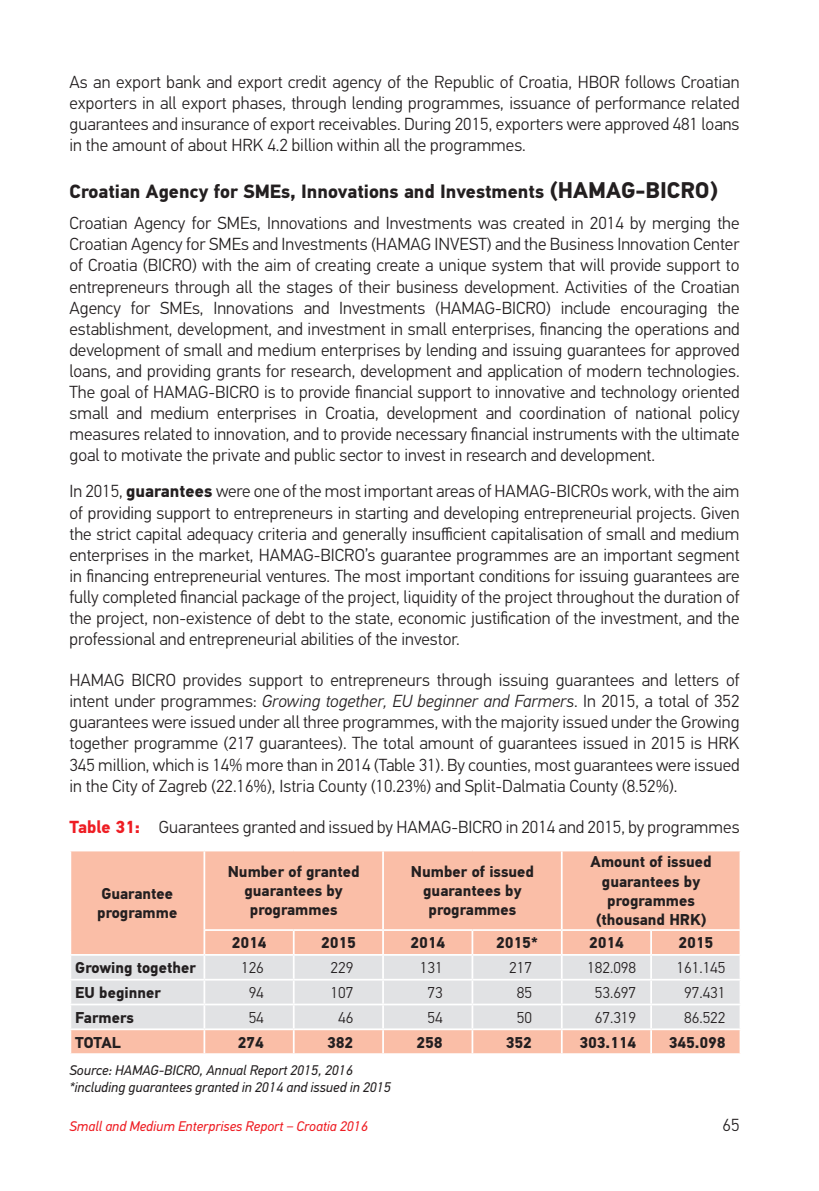
<style>
.page{position:relative;width:819px;height:1191px;background:#fff}
.page>*{position:absolute;margin:0;border:0;box-sizing:border-box;transform-origin:0 0}
.t1{font:700 19.25px "PF Din Text Pro";color:#231f20}
.t2{font:300 17.5px/21.2px "PF Din Text Pro";color:#231f20;text-align:justify}
.t3{font:700 15.75px/19.2px "PF Din Text Pro";color:#231f20;text-align:center}
.t4{font:300 15.75px "PF Din Text Pro";color:#231f20}
.t5{font:italic 14px/17px "PF Din Text Pro";color:#231f20}
.t6{font:italic 14px "PF Din Text Pro";color:#ee1d23}
.s1{font-size:22.75px}
.s2{font-weight:700}
.s3{font-style:italic}
.s4{font-weight:700;color:#ee1d23}
</style>
<div class="page">
<div style="left:71px;top:851px;width:668px;height:202px;background:#fabea7"></div>
<div style="left:71px;top:955px;width:668px;height:73px;background:#e1e2e4"></div>
<hr style="left:203px;top:851px;width:2px;height:78px;background:#fff">
<hr style="left:382px;top:851px;width:2px;height:78px;background:#fff">
<hr style="left:561px;top:851px;width:1px;height:78px;background:#fff">
<hr style="left:203px;top:929px;width:91px;height:2px;background:#fff">
<hr style="left:203px;top:931px;width:2px;height:23px;background:#fff">
<hr style="left:294px;top:929px;width:89px;height:2px;background:#fff">
<hr style="left:383px;top:929px;width:89px;height:2px;background:#fff">
<hr style="left:382px;top:931px;width:2px;height:23px;background:#fff">
<hr style="left:472px;top:929px;width:89px;height:2px;background:#fff">
<hr style="left:471px;top:931px;width:2px;height:23px;background:#fff">
<hr style="left:561px;top:929px;width:90px;height:2px;background:#fff">
<hr style="left:651px;top:929px;width:90px;height:2px;background:#fff">
<hr style="left:650px;top:931px;width:2px;height:23px;background:#fff">
<hr style="left:69px;top:954px;width:135px;height:1px;background:#fff">
<hr style="left:204px;top:954px;width:90px;height:1px;background:#fff">
<hr style="left:203px;top:955px;width:2px;height:23px;background:#fff">
<hr style="left:294px;top:954px;width:89px;height:1px;background:#fff">
<hr style="left:383px;top:954px;width:89px;height:1px;background:#fff">
<hr style="left:382px;top:955px;width:2px;height:23px;background:#fff">
<hr style="left:472px;top:954px;width:89px;height:1px;background:#fff">
<hr style="left:471px;top:955px;width:2px;height:23px;background:#fff">
<hr style="left:561px;top:954px;width:90px;height:1px;background:#fff">
<hr style="left:651px;top:954px;width:90px;height:1px;background:#fff">
<hr style="left:650px;top:955px;width:2px;height:23px;background:#fff">
<hr style="left:69px;top:978px;width:135px;height:2px;background:#fff">
<hr style="left:204px;top:978px;width:90px;height:2px;background:#fff">
<hr style="left:203px;top:980px;width:2px;height:23px;background:#fff">
<hr style="left:294px;top:978px;width:89px;height:2px;background:#fff">
<hr style="left:383px;top:978px;width:89px;height:2px;background:#fff">
<hr style="left:382px;top:980px;width:2px;height:23px;background:#fff">
<hr style="left:472px;top:978px;width:89px;height:2px;background:#fff">
<hr style="left:471px;top:980px;width:2px;height:23px;background:#fff">
<hr style="left:561px;top:978px;width:90px;height:2px;background:#fff">
<hr style="left:651px;top:978px;width:90px;height:2px;background:#fff">
<hr style="left:650px;top:980px;width:2px;height:23px;background:#fff">
<hr style="left:69px;top:1003px;width:135px;height:2px;background:#fff">
<hr style="left:204px;top:1003px;width:90px;height:2px;background:#fff">
<hr style="left:203px;top:1005px;width:2px;height:23px;background:#fff">
<hr style="left:294px;top:1003px;width:89px;height:2px;background:#fff">
<hr style="left:383px;top:1003px;width:89px;height:2px;background:#fff">
<hr style="left:382px;top:1005px;width:2px;height:23px;background:#fff">
<hr style="left:472px;top:1003px;width:89px;height:2px;background:#fff">
<hr style="left:471px;top:1005px;width:2px;height:23px;background:#fff">
<hr style="left:561px;top:1003px;width:90px;height:2px;background:#fff">
<hr style="left:651px;top:1003px;width:90px;height:2px;background:#fff">
<hr style="left:650px;top:1005px;width:2px;height:23px;background:#fff">
<hr style="left:69px;top:1028px;width:135px;height:2px;background:#fff">
<hr style="left:204px;top:1028px;width:90px;height:2px;background:#fff">
<hr style="left:203px;top:1030px;width:2px;height:23px;background:#fff">
<hr style="left:294px;top:1028px;width:89px;height:2px;background:#fff">
<svg style="left:293px;top:931px;width:1px;height:122px"></svg>
<hr style="left:383px;top:1028px;width:89px;height:2px;background:#fff">
<hr style="left:382px;top:1030px;width:2px;height:23px;background:#fff">
<hr style="left:472px;top:1028px;width:89px;height:2px;background:#fff">
<hr style="left:471px;top:1030px;width:2px;height:23px;background:#fff">
<hr style="left:561px;top:1028px;width:90px;height:2px;background:#fff">
<svg style="left:561px;top:931px;width:1px;height:122px"></svg>
<hr style="left:651px;top:1028px;width:90px;height:2px;background:#fff">
<hr style="left:650px;top:1030px;width:2px;height:23px;background:#fff">
<p class="t2" style="left:69px;top:72px;width:671px">As an export bank and export credit agency of the Republic of Croatia, HBOR follows Croatian exporters in all export phases, through lending programmes, issuance of performance related guarantees and insurance of export receivables. During 2015, exporters were approved 481 loans in the amount of about HRK 4.2 billion within all the programmes.</p>
<p class="t1" style="left:69px;top:184px;width:650px">Croatian Agency for SMEs, Innovations and Investments <span class="s1">(HAMAG-BICRO)</span></p>
<p class="t2" style="left:69px;top:214px;width:671px">Croatian Agency for SMEs, Innovations and Investments was created in 2014 by merging the Croatian Agency for SMEs and Investments (HAMAG INVEST) and the Business Innovation Center of Croatia (BICRO) with the aim of creating create a unique system that will provide support to entrepreneurs through all the stages of their business development. Activities of the Croatian Agency for SMEs, Innovations and Investments (HAMAG-BICRO) include encouraging the establishment, development, and investment in small enterprises, financing the operations and development of small and medium enterprises by lending and issuing guarantees for approved loans, and providing grants for research, development and application of modern technologies.<br>The goal of HAMAG-BICRO is to provide financial support to innovative and technology oriented small and medium enterprises in Croatia, development and coordination of national policy measures related to innovation, and to provide necessary financial instruments with the ultimate goal to motivate the private and public sector to invest in research and development.</p>
<p class="t2" style="left:69px;top:482px;width:671px">In 2015, <span class="s2">guarantees</span> were one of the most important areas of HAMAG-BICROs work, with the aim of providing support to entrepreneurs in starting and developing entrepreneurial projects. Given the strict capital adequacy criteria and generally insufficient capitalisation of small and medium enterprises in the market, HAMAG-BICRO’s guarantee programmes are an important segment in financing entrepreneurial ventures. The most important conditions for issuing guarantees are fully completed financial package of the project, liquidity of the project throughout the duration of the project, non-existence of debt to the state, economic justification of the investment, and the professional and entrepreneurial abilities of the investor.</p>
<p class="t2" style="left:69px;top:671px;width:671px">HAMAG BICRO provides support to entrepreneurs through issuing guarantees and letters of intent under programmes: <span class="s3">Growing together, EU beginner and Farmers</span>. In 2015, a total of 352 guarantees were issued under all three programmes, with the majority issued under the Growing together programme (217 guarantees). The total amount of guarantees issued in 2015 is HRK 345 million, which is 14% more than in 2014 (Table 31). By counties, most guarantees were issued in the City of Zagreb (22.16%), Istria County (10.23%) and Split-Dalmatia County (8.52%).</p>
<p class="t2" style="left:69px;top:817px;width:671px"><span class="s4">Table 31:</span> Guarantees granted and issued by HAMAG-BICRO in 2014 and 2015, by programmes</p>
<p class="t3" style="left:97px;top:885px;width:82px;text-align:left">Guarantee programme</p>
<p class="t3" style="left:228px;top:863px;width:133px">Number of granted guarantees by programmes</p>
<p class="t3" style="left:411px;top:863px;width:124px">Number of issued guarantees by programmes</p>
<p class="t3" style="left:590px;top:853px;width:122px">Amount of issued guarantees by programmes (thousand HRK)</p>
<p class="t3" style="left:232px;top:934px;width:36px">2014</p>
<p class="t3" style="left:321px;top:934px;width:36px">2015</p>
<p class="t3" style="left:410px;top:934px;width:36px">2014</p>
<p class="t3" style="left:496px;top:934px;width:43px">2015*</p>
<p class="t3" style="left:589px;top:934px;width:36px">2014</p>
<p class="t3" style="left:678px;top:934px;width:36px">2015</p>
<p class="t3" style="left:75px;top:959px;width:122px">Growing together</p>
<p class="t4" style="left:241px;top:961px;width:24px">126</p>
<p class="t4" style="left:330px;top:961px;width:24px">229</p>
<p class="t4" style="left:420px;top:961px;width:24px">131</p>
<p class="t4" style="left:509px;top:961px;width:24px">217</p>
<p class="t4" style="left:587px;top:961px;width:50px">182.098</p>
<p class="t4" style="left:676px;top:961px;width:50px">161.145</p>
<p class="t3" style="left:75px;top:984px;width:87px">EU beginner</p>
<p class="t4" style="left:249px;top:986px;width:17px">94</p>
<p class="t4" style="left:330px;top:986px;width:24px">107</p>
<p class="t4" style="left:427px;top:986px;width:17px">73</p>
<p class="t4" style="left:516px;top:986px;width:17px">85</p>
<p class="t4" style="left:594px;top:986px;width:43px">53.697</p>
<p class="t4" style="left:684px;top:986px;width:43px">97.431</p>
<p class="t3" style="left:75px;top:1009px;width:60px">Farmers</p>
<p class="t4" style="left:249px;top:1011px;width:17px">54</p>
<p class="t4" style="left:338px;top:1011px;width:17px">46</p>
<p class="t4" style="left:427px;top:1011px;width:17px">54</p>
<p class="t4" style="left:516px;top:1011px;width:17px">50</p>
<p class="t4" style="left:594px;top:1011px;width:43px">67.319</p>
<p class="t4" style="left:684px;top:1011px;width:43px">86.522</p>
<p class="t3" style="left:75px;top:1034px;width:47px">TOTAL</p>
<p class="t3" style="left:238px;top:1034px;width:27px">274</p>
<p class="t3" style="left:327px;top:1034px;width:27px">382</p>
<p class="t3" style="left:416px;top:1034px;width:27px">258</p>
<p class="t3" style="left:506px;top:1034px;width:27px">352</p>
<p class="t3" style="left:579px;top:1034px;width:58px">303.114</p>
<p class="t3" style="left:668px;top:1034px;width:58px">345.098</p>
<p class="t5" style="left:69px;top:1062px;width:323px">Source: HAMAG-BICRO, Annual Report 2015, 2016 *including guarantees granted in 2014 and issued in 2015</p>
<p class="t6" style="left:69px;top:1121px;width:300px">Small and Medium Enterprises Report − Croatia 2016</p>
<p class="t2" style="left:722px;top:1116px;width:18px">65</p>
</div>
